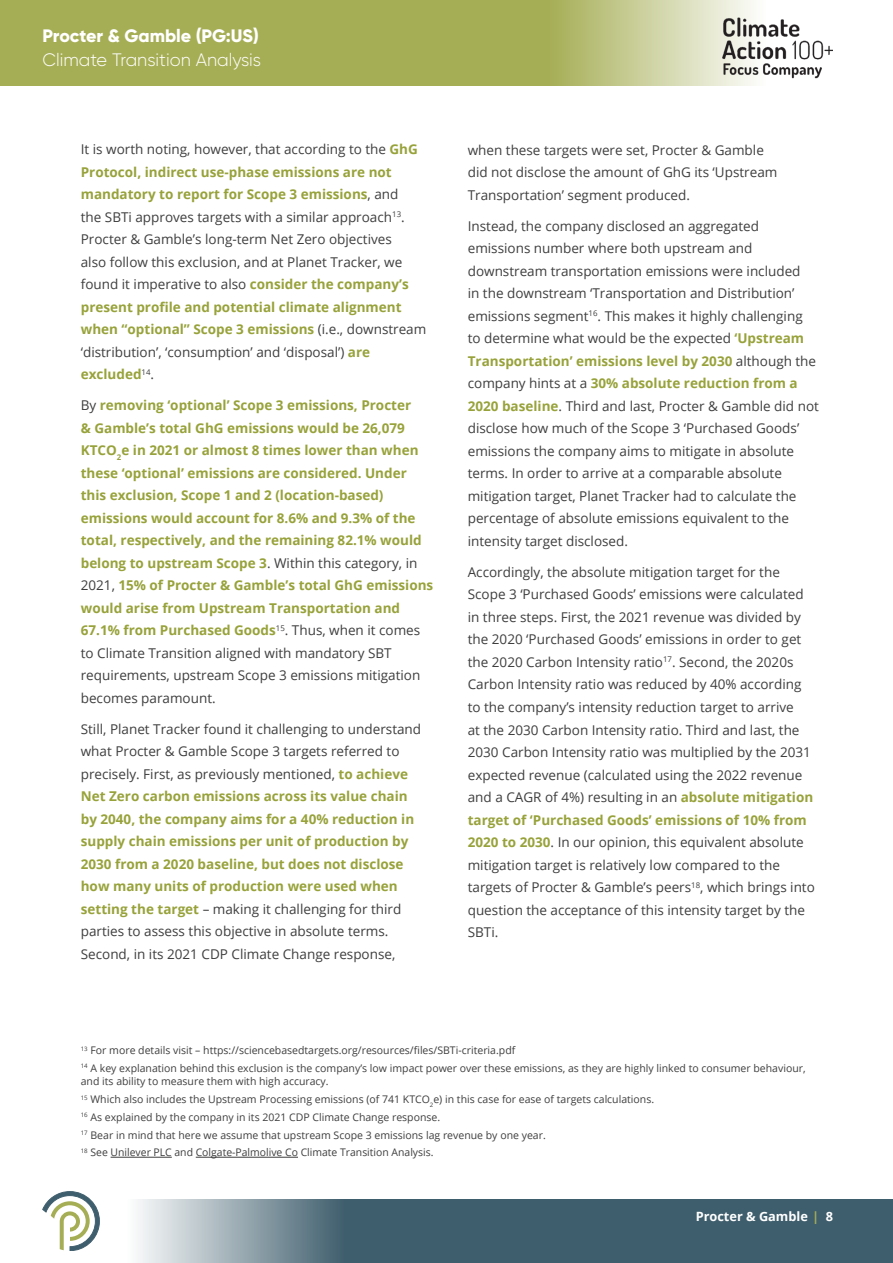
<style>
.page{position:relative;width:893px;height:1263px;background:#fff}
.page>*{position:absolute;margin:0;border:0;box-sizing:border-box;transform-origin:0 0}
.t1{font:300 18px "Gilroy";color:#fff}
.t2{font:800 18px "Gilroy";color:#fff}
.t3{font:13.5px/22.5px "Open Sans";color:#3e3e3f}
.t4{font:700 13.5px/22.5px "Open Sans";color:#97a23a}
.t5{font:700 12.75px "Open Sans";color:#fff}
.t6{font:10.5px/13.5px "Open Sans";color:#3e3e3f}
.s1{font-weight:700;color:#97a23a}
.s2{font-weight:400;color:#3e3e3f}
.s3{color:#a6ae55}
</style>
<div class="page">
<svg style="left:0;top:0;width:754px;height:85px;background:#afb666"></svg>
<svg style="left:43px;top:1191px;width:57px;height:60px"></svg>
<img style="left:723px;top:16px;width:109px;height:67px">
<hr style="left:111px;top:1157px;width:61px;height:1px;background:#3e3e3f">
<hr style="left:196px;top:1157px;width:102px;height:1px;background:#3e3e3f">
<svg style="left:138px;top:1199px;width:755px;height:64px;background:#57727f"></svg>
<p class="t2" style="left:43px;top:25px;width:218px">Procter &amp; Gamble (PG:US)</p>
<p class="t1" style="left:43px;top:49px;width:220px">Climate Transition Analysis</p>
<p class="t3" style="left:81px;top:138px;width:347px">It is worth noting, however, that according to the <span class="s1">GhG Protocol, indirect use-phase emissions are not mandatory to report for Scope 3 emissions</span>, and<br>the SBTi approves targets with a similar approach<sup>13</sup>.<br>Procter &amp; Gamble’s long-term Net Zero objectives<br>also follow this exclusion, and at Planet Tracker, we found it imperative to also <span class="s1">consider the company’s present profile and potential climate alignment when “optional” Scope 3 emissions</span> (i.e., downstream ‘distribution’, ‘consumption’ and ‘disposal’) <span class="s1">are excluded</span><sup>14</sup>.</p>
<p class="t4" style="left:81px;top:394px;width:354px"><span class="s2">By</span> removing ‘optional’ Scope 3 emissions, Procter<br>&amp; Gamble’s total GhG emissions would be 26,079<br>KTCO<sub>2</sub>e in 2021 or almost 8 times lower than when these ‘optional’ emissions are considered. Under this exclusion, Scope 1 and 2 (location-based) emissions would account for 8.6% and 9.3% of the total, respectively, and the remaining 82.1% would belong to upstream Scope 3<span class="s2">. Within this category, in 2021,</span> 15% of Procter &amp; Gamble’s total GhG emissions would arise from Upstream Transportation and 67.1% from Purchased Goods<sup>15</sup><span class="s2">. Thus, when it comes to Climate Transition aligned with mandatory SBT requirements, upstream Scope 3 emissions mitigation becomes paramount.</span></p>
<p class="t3" style="left:81px;top:717px;width:342px">Still, Planet Tracker found it challenging to understand what Procter &amp; Gamble Scope 3 targets referred to precisely. First, as previously mentioned, <span class="s1">to achieve Net Zero carbon emissions across its value chain by 2040, the company aims for a 40% reduction in supply chain emissions per unit of production by 2030 from a 2020 baseline, but does not disclose how many units of production were used when setting the target</span> – making it challenging for third parties to assess this objective in absolute terms.<br>Second, in its 2021 CDP Climate Change response,</p>
<p class="t3" style="left:468px;top:138px;width:311px">when these targets were set, Procter &amp; Gamble did not disclose the amount of GhG its ‘Upstream<br>Transportation’ segment produced.</p>
<p class="t3" style="left:468px;top:214px;width:353px">Instead, the company disclosed an aggregated emissions number where both upstream and downstream transportation emissions were included<br>in the downstream ‘Transportation and Distribution’ emissions segment<sup>16</sup>. This makes it highly challenging to determine what would be the expected <span class="s1">‘Upstream Transportation’ emissions level by 2030</span> although the company hints at a <span class="s1">30% absolute reduction from a 2020 baseline</span>. Third and last, Procter &amp; Gamble did not disclose how much of the Scope 3 ‘Purchased Goods’ emissions the company aims to mitigate in absolute terms. In order to arrive at a comparable absolute mitigation target, Planet Tracker had to calculate the percentage of absolute emissions equivalent to the intensity target disclosed.</p>
<p class="t3" style="left:468px;top:560px;width:349px">Accordingly, the absolute mitigation target for the Scope 3 ‘Purchased Goods’ emissions were calculated in three steps. First, the 2021 revenue was divided by the 2020 ‘Purchased Goods’ emissions in order to get the 2020 Carbon Intensity ratio<sup>17</sup>. Second, the 2020s Carbon Intensity ratio was reduced by 40% according to the company’s intensity reduction target to arrive<br>at the 2030 Carbon Intensity ratio. Third and last, the 2030 Carbon Intensity ratio was multiplied by the 2031 expected revenue (calculated using the 2022 revenue and a CAGR of 4%) resulting in an <span class="s1">absolute mitigation target of ‘Purchased Goods’ emissions of 10% from 2020 to 2030</span>. In our opinion, this equivalent absolute mitigation target is relatively low compared to the targets of Procter &amp; Gamble’s peers<sup>18</sup>, which brings into question the acceptance of this intensity target by the SBTi.</p>
<p class="t6" style="left:81px;top:1043px;width:436px"><sup>13</sup> For more details visit – https://sciencebasedtargets.org/resources/files/SBTi-criteria.pdf</p>
<p class="t6" style="left:81px;top:1061px;width:726px"><sup>14</sup> A key explanation behind this exclusion is the company’s low impact power over these emissions, as they are highly linked to consumer behaviour, and its ability to measure them with high accuracy.</p>
<p class="t6" style="left:81px;top:1092px;width:575px"><sup>15</sup> Which also includes the Upstream Processing emissions (of 741 KTCO<sub>2</sub>e) in this case for ease of targets calculations.</p>
<p class="t6" style="left:81px;top:1110px;width:361px"><sup>16</sup> As explained by the company in its 2021 CDP Climate Change response.</p>
<p class="t6" style="left:81px;top:1128px;width:467px"><sup>17</sup> Bear in mind that here we assume that upstream Scope 3 emissions lag revenue by one year.</p>
<p class="t6" style="left:81px;top:1145px;width:354px"><sup>18</sup> See Unilever PLC and Colgate-Palmolive Co Climate Transition Analysis.</p>
<p class="t5" style="left:696px;top:1207px;width:139px">Procter &amp; Gamble <span class="s3">|</span> 8</p>
</div>
